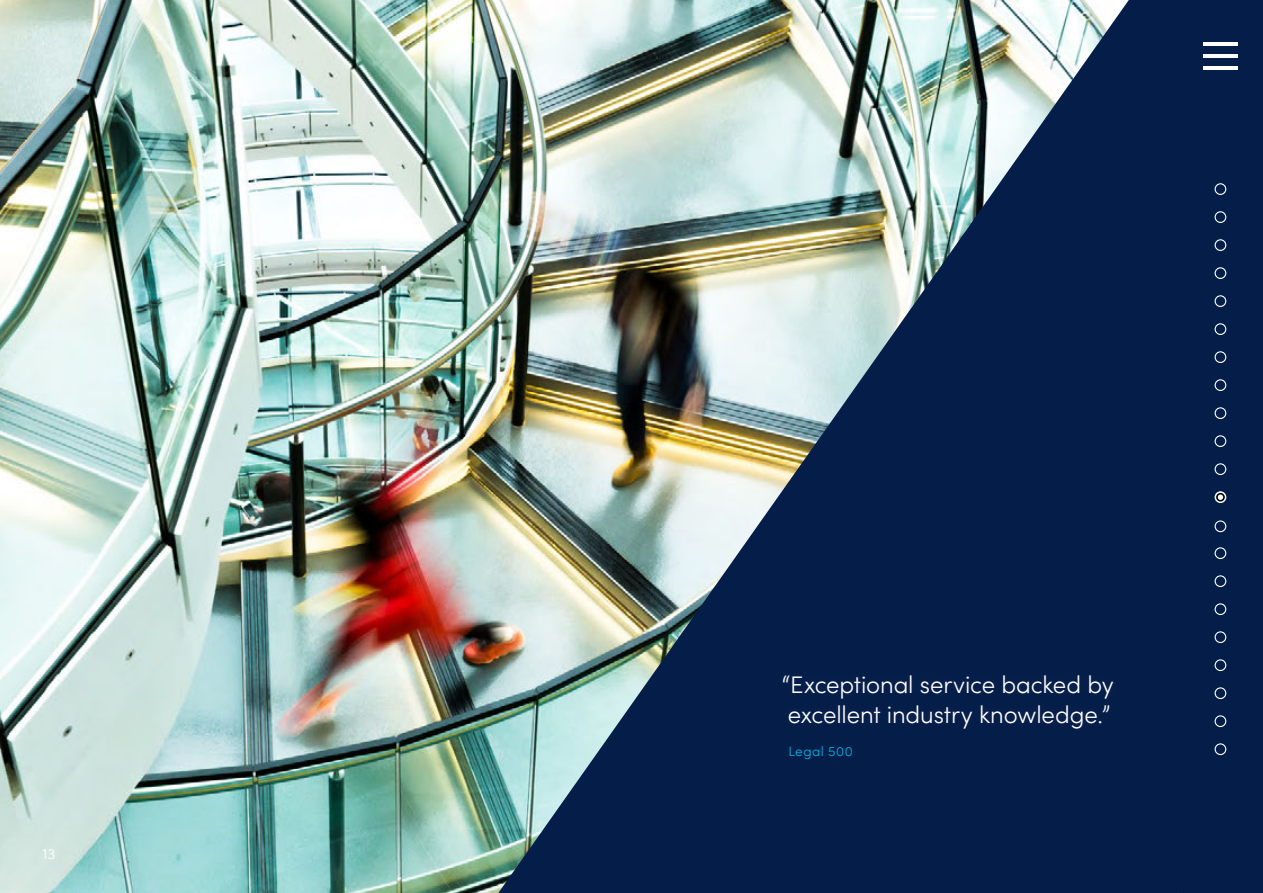
<style>
.page{position:relative;width:1263px;height:893px;background:#fff}
.page>*{position:absolute;margin:0;border:0;box-sizing:border-box;transform-origin:0 0}
.t1{font:300 24px/30px "Sofia Pro";letter-spacing:-.005em;color:#fff}
.t2{font:300 15px "Sofia Pro";color:#fff}
.t3{font:300 13.5px "Sofia Pro";color:#00b3e3}
</style>
<div class="page">
<img style="left:0;top:0;width:498px;height:893px">
<img style="left:498px;top:0;width:680px;height:893px">
<div style="left:1178px;top:0;width:85px;height:893px;background:#051d49"></div>
<div style="left:777px;top:669px;width:342px;height:96px;background:#051d49"></div>
<div style="left:1214px;top:183px;width:12px;height:12px;border:1px solid #fff;border-radius:50%"></div>
<div style="left:1214px;top:211px;width:12px;height:12px;border:1px solid #fff;border-radius:50%"></div>
<div style="left:1214px;top:239px;width:12px;height:12px;border:1px solid #fff;border-radius:50%"></div>
<div style="left:1214px;top:267px;width:12px;height:12px;border:1px solid #fff;border-radius:50%"></div>
<div style="left:1214px;top:295px;width:12px;height:12px;border:1px solid #fff;border-radius:50%"></div>
<div style="left:1214px;top:323px;width:12px;height:12px;border:1px solid #fff;border-radius:50%"></div>
<div style="left:1214px;top:351px;width:12px;height:12px;border:1px solid #fff;border-radius:50%"></div>
<div style="left:1214px;top:379px;width:12px;height:12px;border:1px solid #fff;border-radius:50%"></div>
<div style="left:1214px;top:407px;width:12px;height:12px;border:1px solid #fff;border-radius:50%"></div>
<div style="left:1214px;top:435px;width:12px;height:12px;border:1px solid #fff;border-radius:50%"></div>
<div style="left:1214px;top:463px;width:12px;height:12px;border:1px solid #fff;border-radius:50%"></div>
<div style="left:1215px;top:492px;width:11px;height:10px;background:#ebebec;border-radius:50%"></div>
<div style="left:1214px;top:491px;width:12px;height:12px;border:1px solid #fff;border-radius:50%"></div>
<div style="left:1217px;top:494px;width:7px;height:7px;background:#fff;border-radius:50%"></div>
<div style="left:1216px;top:493px;width:9px;height:9px;border:2px solid #000;border-radius:50%"></div>
<div style="left:1214px;top:520px;width:12px;height:12px;border:1px solid #fff;border-radius:50%"></div>
<div style="left:1214px;top:547px;width:12px;height:12px;border:1px solid #fff;border-radius:50%"></div>
<div style="left:1214px;top:575px;width:12px;height:12px;border:1px solid #fff;border-radius:50%"></div>
<div style="left:1214px;top:603px;width:12px;height:12px;border:1px solid #fff;border-radius:50%"></div>
<div style="left:1214px;top:631px;width:12px;height:12px;border:1px solid #fff;border-radius:50%"></div>
<div style="left:1214px;top:659px;width:12px;height:12px;border:1px solid #fff;border-radius:50%"></div>
<div style="left:1214px;top:687px;width:12px;height:12px;border:1px solid #fff;border-radius:50%"></div>
<div style="left:1214px;top:715px;width:12px;height:12px;border:1px solid #fff;border-radius:50%"></div>
<div style="left:1214px;top:743px;width:12px;height:12px;border:1px solid #fff;border-radius:50%"></div>
<hr style="left:1203px;top:43px;width:34px;height:3px;background:#fff">
<hr style="left:1203px;top:54px;width:34px;height:4px;background:#fff">
<hr style="left:1203px;top:66px;width:34px;height:3px;background:#fff">
<p class="t2" style="left:43px;top:843px;width:14px">13</p>
<p class="t1" style="left:782px;top:668px;width:333px">“Exceptional service backed by excellent industry knowledge.”</p>
<p class="t3" style="left:788px;top:742px;width:66px">Legal 500</p>
</div>
